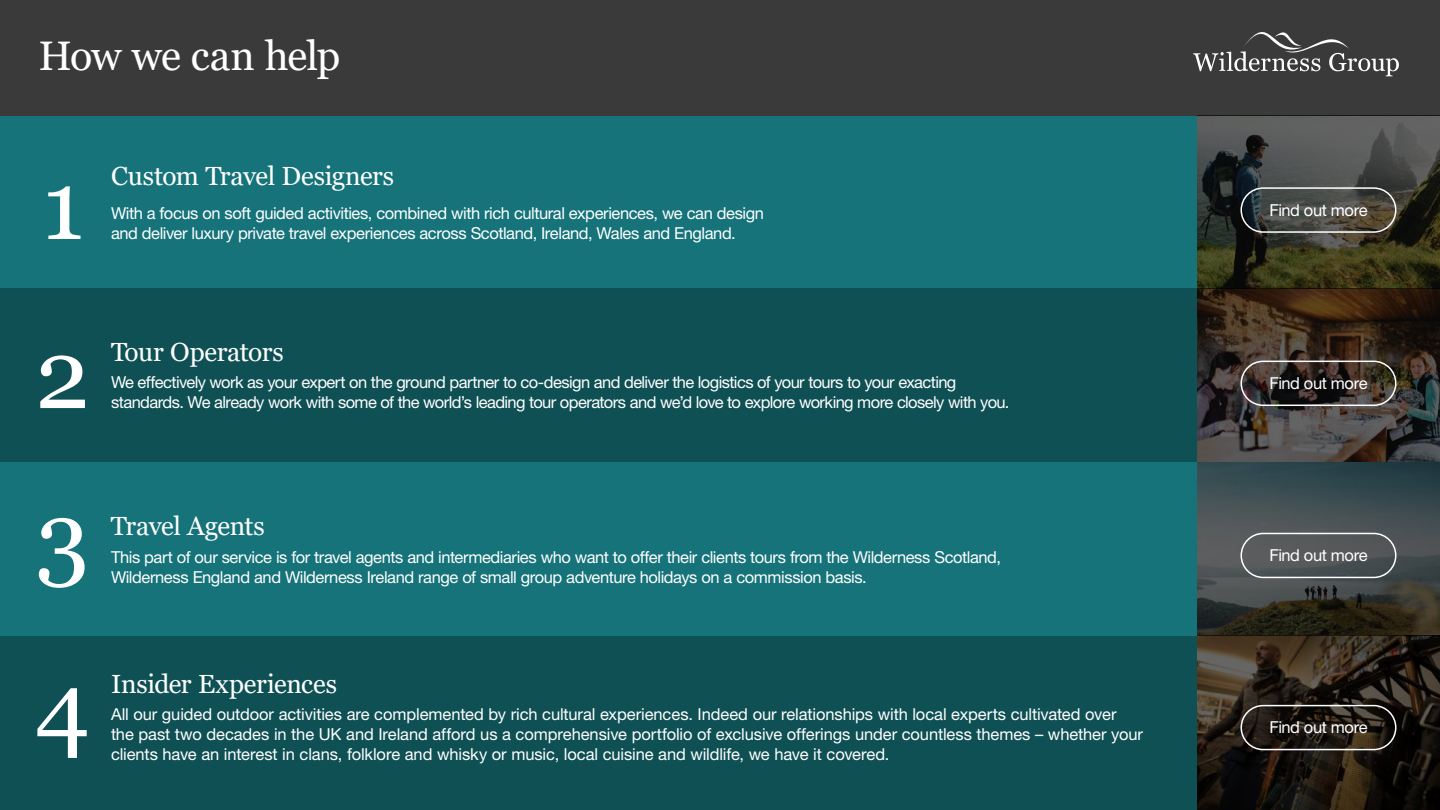
<style>
.page{position:relative;width:1440px;height:810px;background:#fff}
.page>*{position:absolute;margin:0;border:0;box-sizing:border-box;transform-origin:0 0}
.t1{font:97.5px "Georgia";color:#fff}
.t2{font:41.25px "Georgia";letter-spacing:-.025em;color:#fff}
.t3{font:26.25px "Georgia";letter-spacing:-.02em;color:#fff}
.t4{font:16.5px/19.8px "Helvetica Neue";letter-spacing:-.025em;color:#fff}
.t5{font:16.5px/19.8px "Helvetica Neue";letter-spacing:-.005em;color:#fff}
</style>
<div class="page">
<div style="left:0;top:636px;width:1197px;height:174px;background:#0f5055"></div>
<div style="left:0;top:116px;width:1197px;height:173px;background:#157379"></div>
<div style="left:0;top:462px;width:1197px;height:174px;background:#157379"></div>
<div style="left:0;top:289px;width:1197px;height:173px;background:#0f5055"></div>
<div style="left:0;top:0;width:1440px;height:116px;background:#3a3a3a"></div>
<svg style="left:1193px;top:32px;width:206px;height:44px"></svg>
<svg style="left:1197px;top:635px;width:243px;height:175px;background:#261f17"></svg>
<div style="left:1241px;top:705px;width:156px;height:45px;border:2px solid #fff;border-radius:22px"></div>
<svg style="left:1197px;top:462px;width:243px;height:173px;background:#3e4646"></svg>
<div style="left:1241px;top:533px;width:156px;height:45px;border:2px solid #fff;border-radius:22px"></div>
<svg style="left:1197px;top:289px;width:243px;height:173px;background:#3b312a"></svg>
<div style="left:1241px;top:361px;width:156px;height:45px;border:2px solid #fff;border-radius:22px"></div>
<svg style="left:1197px;top:116px;width:243px;height:173px;background:#3f4036"></svg>
<div style="left:1241px;top:187px;width:156px;height:46px;border:2px solid #fff;border-radius:22px"></div>
<h2 class="t2" style="left:38px;top:30px;width:303px">How we can help</h2>
<h1 class="t1" style="left:42px;top:146px;width:43px">1</h1>
<h3 class="t3" style="left:111px;top:160px;width:285px">Custom Travel Designers</h3>
<p class="t4" style="left:111px;top:203px;width:654px">With a focus on soft guided activities, combined with rich cultural experiences, we can design and deliver luxury private travel experiences across Scotland, Ireland, Wales and England.</p>
<h1 class="t1" style="left:35px;top:315px;width:56px">2</h1>
<h3 class="t3" style="left:111px;top:336px;width:174px">Tour Operators</h3>
<p class="t4" style="left:111px;top:372px;width:900px">We effectively work as your expert on the ground partner to co-design and deliver the logistics of your tours to your exacting standards. We already work with some of the world’s leading tour operators and we’d love to explore working more closely with you.</p>
<h1 class="t1" style="left:36px;top:478px;width:55px">3</h1>
<h3 class="t3" style="left:111px;top:510px;width:155px">Travel Agents</h3>
<p class="t4" style="left:111px;top:547px;width:892px">This part of our service is for travel agents and intermediaries who want to offer their clients tours from the Wilderness Scotland,<br>Wilderness England and Wilderness Ireland range of small group adventure holidays on a commission basis.</p>
<h1 class="t1" style="left:35px;top:648px;width:57px">4</h1>
<h3 class="t3" style="left:111px;top:668px;width:228px">Insider Experiences</h3>
<p class="t5" style="left:111px;top:704px;width:1034px">All our guided outdoor activities are complemented by rich cultural experiences. Indeed our relationships with local experts cultivated over the past two decades in the UK and Ireland afford us a comprehensive portfolio of exclusive offerings under countless themes – whether your clients have an interest in clans, folklore and whisky or music, local cuisine and wildlife, we have it covered.</p>
<p class="t4" style="left:1269px;top:200px;width:100px">Find out more</p>
<p class="t4" style="left:1269px;top:373px;width:100px">Find out more</p>
<p class="t4" style="left:1269px;top:545px;width:100px">Find out more</p>
<p class="t4" style="left:1269px;top:717px;width:100px">Find out more</p>
</div>
